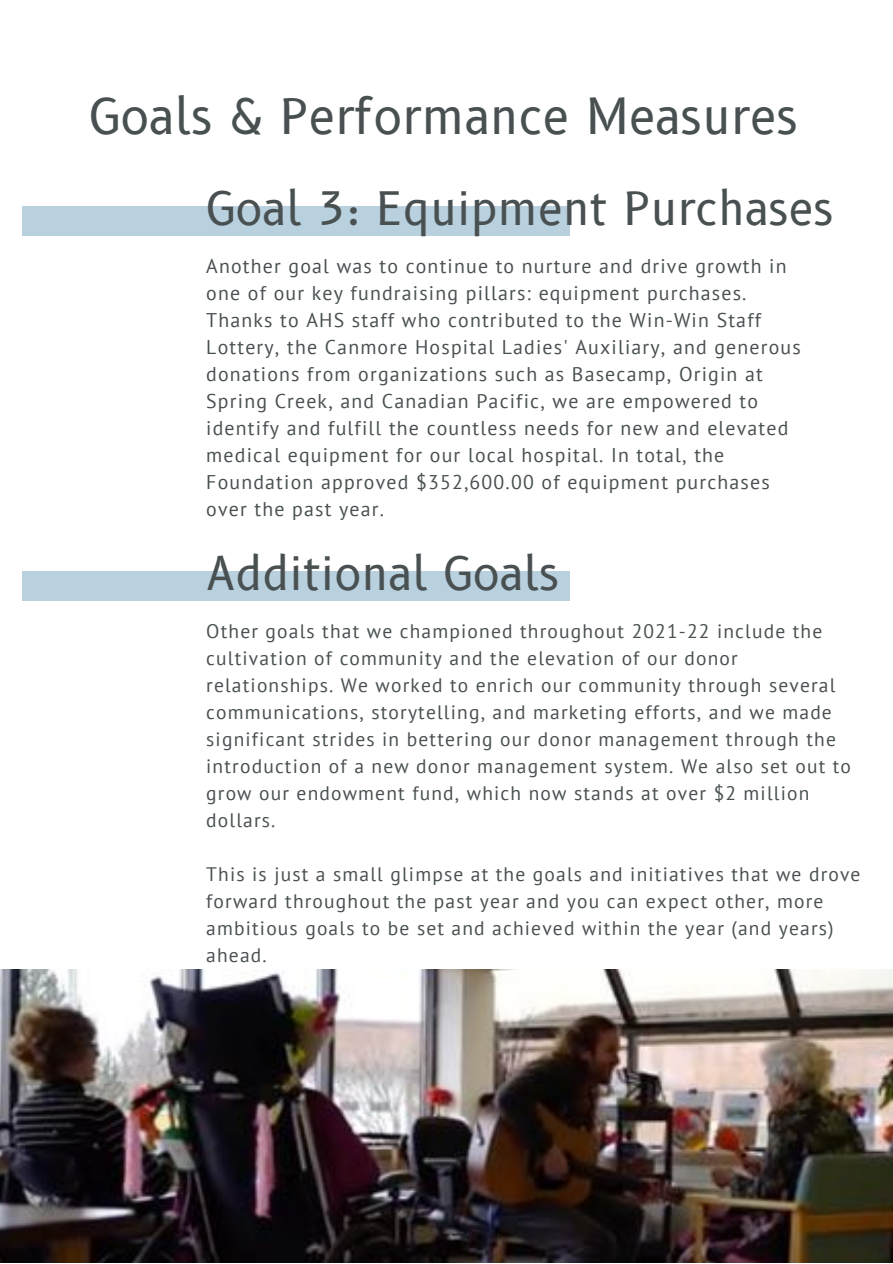
<style>
.page{position:relative;width:893px;height:1264px;background:#fff}
.page>*{position:absolute;margin:0;border:0;box-sizing:border-box;transform-origin:0 0}
.t1{font:48px "B612";color:#495052}
.t2{font:45px "B612";color:#495052}
.t3{font:19.8px/27px "PT Sans";letter-spacing:.06em;color:#495052}
.t4{font:19.5px/27px "PT Sans";letter-spacing:.06em;color:#495052}
</style>
<div class="page">
<div style="left:22px;top:206px;width:548px;height:30px;background:#b9d0de"></div>
<div style="left:22px;top:571px;width:548px;height:30px;background:#b9d0de"></div>
<img style="left:0;top:969px;width:892px;height:293px">
<h1 class="t1" style="left:89px;top:88px;width:710px">Goals &amp; Performance Measures</h1>
<h2 class="t2" style="left:206px;top:181px;width:629px">Goal 3: Equipment Purchases</h2>
<p class="t3" style="left:206px;top:252px;width:596px">Another goal was to continue to nurture and drive growth in one of our key fundraising pillars: equipment purchases.<br>Thanks to AHS staff who contributed to the Win-Win Staff Lottery, the Canmore Hospital Ladies' Auxiliary, and generous donations from organizations such as Basecamp, Origin at Spring Creek, and Canadian Pacific, we are empowered to identify and fulfill the countless needs for new and elevated medical equipment for our local hospital. In total, the Foundation approved $352,600.00 of equipment purchases over the past year.</p>
<h2 class="t2" style="left:206px;top:546px;width:354px">Additional Goals</h2>
<p class="t4" style="left:206px;top:617px;width:646px">Other goals that we championed throughout 2021-22 include the cultivation of community and the elevation of our donor relationships. We worked to enrich our community through several communications, storytelling, and marketing efforts, and we made significant strides in bettering our donor management through the introduction of a new donor management system. We also set out to grow our endowment fund, which now stands at over $2 million dollars.</p>
<p class="t4" style="left:206px;top:860px;width:655px">This is just a small glimpse at the goals and initiatives that we drove forward throughout the past year and you can expect other, more ambitious goals to be set and achieved within the year (and years) ahead.</p>
</div>
